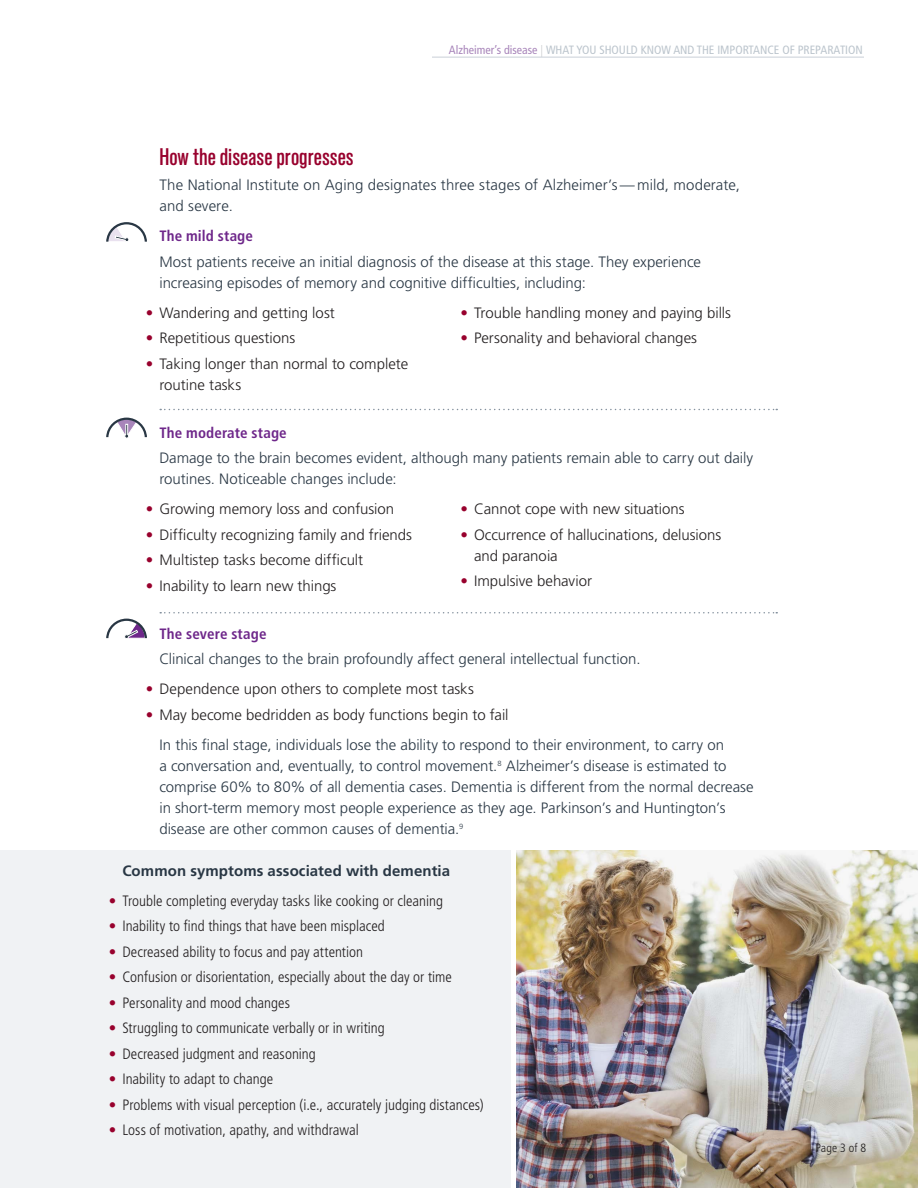
<style>
.page{position:relative;width:918px;height:1188px;background:#fff}
.page>*{position:absolute;margin:0;border:0;box-sizing:border-box;transform-origin:0 0}
.Subhead_2_Standard_M{font:500 condensed 24px "Standard CT";color:#98012d}
.Body_Main{font:300 15px/21px "Frutiger LT Std";color:#293744}
.t1{font:300 15px/21px "Frutiger LT Std";color:#231f20}
.t2{font:300 condensed 15px "Frutiger LT Std";color:#231f20}
.Body_Main-2{font:700 condensed 15px "Frutiger LT Std";letter-spacing:.01em;color:#6e278a}
.Body_Main-3{font:700 15px "Frutiger LT Std";letter-spacing:.005em;color:#293744}
.t3{font:condensed 12px "Frutiger LT Std";color:#bcc5cd}
.Page_Numbers_Frutige{font:300 condensed 12px "Frutiger LT Std";letter-spacing:.01em;color:#231f20}
.s1{color:#a885ba}
.s2{font-weight:300;color:#c7c8ca}
.s3{color:#98012d}
</style>
<div class="page">
<hr style="left:432px;top:57px;width:432px;height:1px;background:#c9cfd7">
<svg style="left:106px;top:619px;width:41px;height:20px"></svg>
<svg style="left:106px;top:418px;width:41px;height:20px"></svg>
<svg style="left:106px;top:222px;width:41px;height:20px"></svg>
<div style="left:1px;top:851px;width:510px;height:337px;background:#f0f2f4"></div>
<svg style="left:160px;top:409px;width:617px;height:1px"></svg>
<svg style="left:160px;top:612px;width:617px;height:2px"></svg>
<img style="left:517px;top:851px;width:401px;height:337px">
<p class="t3" style="left:449px;top:42px;width:416px"><span class="s1">Alzheimer’s disease</span> <span class="s2">|</span> WHAT YOU SHOULD KNOW AND THE IMPORTANCE OF PREPARATION</p>
<p class="Subhead_2_Standard_M" style="left:159px;top:143px;width:196px">How the disease progresses</p>
<p class="Body_Main" style="left:159px;top:175px;width:582px">The National Institute on Aging designates three stages of Alzheimer’s—mild, moderate, and severe.</p>
<p class="Body_Main-2" style="left:159px;top:227px;width:95px">The mild stage</p>
<p class="Body_Main" style="left:159px;top:252px;width:543px">Most patients receive an initial diagnosis of the disease at this stage. They experience increasing episodes of memory and cognitive difficulties, including:</p>
<p class="t1" style="left:146px;top:303px;width:191px"><span class="s3">•</span> Wandering and getting lost</p>
<p class="t1" style="left:146px;top:328px;width:151px"><span class="s3">•</span> Repetitious questions</p>
<p class="t1" style="left:159px;top:354px;width:250px;text-indent:-14px"><span class="s3">•</span> Taking longer than normal to complete routine tasks</p>
<p class="t1" style="left:460px;top:303px;width:272px"><span class="s3">•</span> Trouble handling money and paying bills</p>
<p class="t1" style="left:460px;top:328px;width:238px"><span class="s3">•</span> Personality and behavioral changes</p>
<p class="Body_Main-2" style="left:159px;top:424px;width:129px">The moderate stage</p>
<p class="Body_Main" style="left:159px;top:448px;width:595px">Damage to the brain becomes evident, although many patients remain able to carry out daily routines. Noticeable changes include:</p>
<p class="t1" style="left:146px;top:499px;width:250px"><span class="s3">•</span> Growing memory loss and confusion</p>
<p class="t1" style="left:146px;top:525px;width:268px"><span class="s3">•</span> Difficulty recognizing family and friends</p>
<p class="t1" style="left:146px;top:550px;width:219px"><span class="s3">•</span> Multistep tasks become difficult</p>
<p class="t1" style="left:146px;top:576px;width:192px"><span class="s3">•</span> Inability to learn new things</p>
<p class="t1" style="left:460px;top:499px;width:226px"><span class="s3">•</span> Cannot cope with new situations</p>
<p class="t1" style="left:474px;top:525px;width:249px;text-indent:-14px"><span class="s3">•</span> Occurrence of hallucinations, delusions and paranoia</p>
<p class="t1" style="left:460px;top:571px;width:133px"><span class="s3">•</span> Impulsive behavior</p>
<p class="Body_Main-2" style="left:159px;top:625px;width:109px">The severe stage</p>
<p class="Body_Main" style="left:159px;top:649px;width:483px">Clinical changes to the brain profoundly affect general intellectual function.</p>
<p class="t1" style="left:146px;top:679px;width:330px"><span class="s3">•</span> Dependence upon others to complete most tasks</p>
<p class="t1" style="left:146px;top:705px;width:364px"><span class="s3">•</span> May become bedridden as body functions begin to fail</p>
<p class="Body_Main" style="left:159px;top:735px;width:596px">In this final stage, individuals lose the ability to respond to their environment, to carry on<br>a conversation and, eventually, to control movement.<sup>8</sup> Alzheimer’s disease is estimated to comprise 60% to 80% of all dementia cases. Dementia is different from the normal decrease in short-term memory most people experience as they age. Parkinson’s and Huntington’s disease are other common causes of dementia.<sup>9</sup></p>
<p class="Body_Main-3" style="left:122px;top:862px;width:329px">Common symptoms associated with dementia</p>
<p class="t2" style="left:109px;top:892px;width:336px"><span class="s3">•</span> Trouble completing everyday tasks like cooking or cleaning</p>
<p class="t2" style="left:109px;top:917px;width:277px"><span class="s3">•</span> Inability to find things that have been misplaced</p>
<p class="t2" style="left:109px;top:943px;width:256px"><span class="s3">•</span> Decreased ability to focus and pay attention</p>
<p class="t2" style="left:109px;top:968px;width:345px"><span class="s3">•</span> Confusion or disorientation, especially about the day or time</p>
<p class="t2" style="left:109px;top:994px;width:183px"><span class="s3">•</span> Personality and mood changes</p>
<p class="t2" style="left:109px;top:1019px;width:278px"><span class="s3">•</span> Struggling to communicate verbally or in writing</p>
<p class="t2" style="left:109px;top:1045px;width:208px"><span class="s3">•</span> Decreased judgment and reasoning</p>
<p class="t2" style="left:109px;top:1070px;width:166px"><span class="s3">•</span> Inability to adapt to change</p>
<p class="t2" style="left:109px;top:1096px;width:376px"><span class="s3">•</span> Problems with visual perception (i.e., accurately judging distances)</p>
<p class="t2" style="left:109px;top:1121px;width:252px"><span class="s3">•</span> Loss of motivation, apathy, and withdrawal</p>
<p class="Page_Numbers_Frutige" style="left:815px;top:1141px;width:52px">Page 3 of 8</p>
</div>
